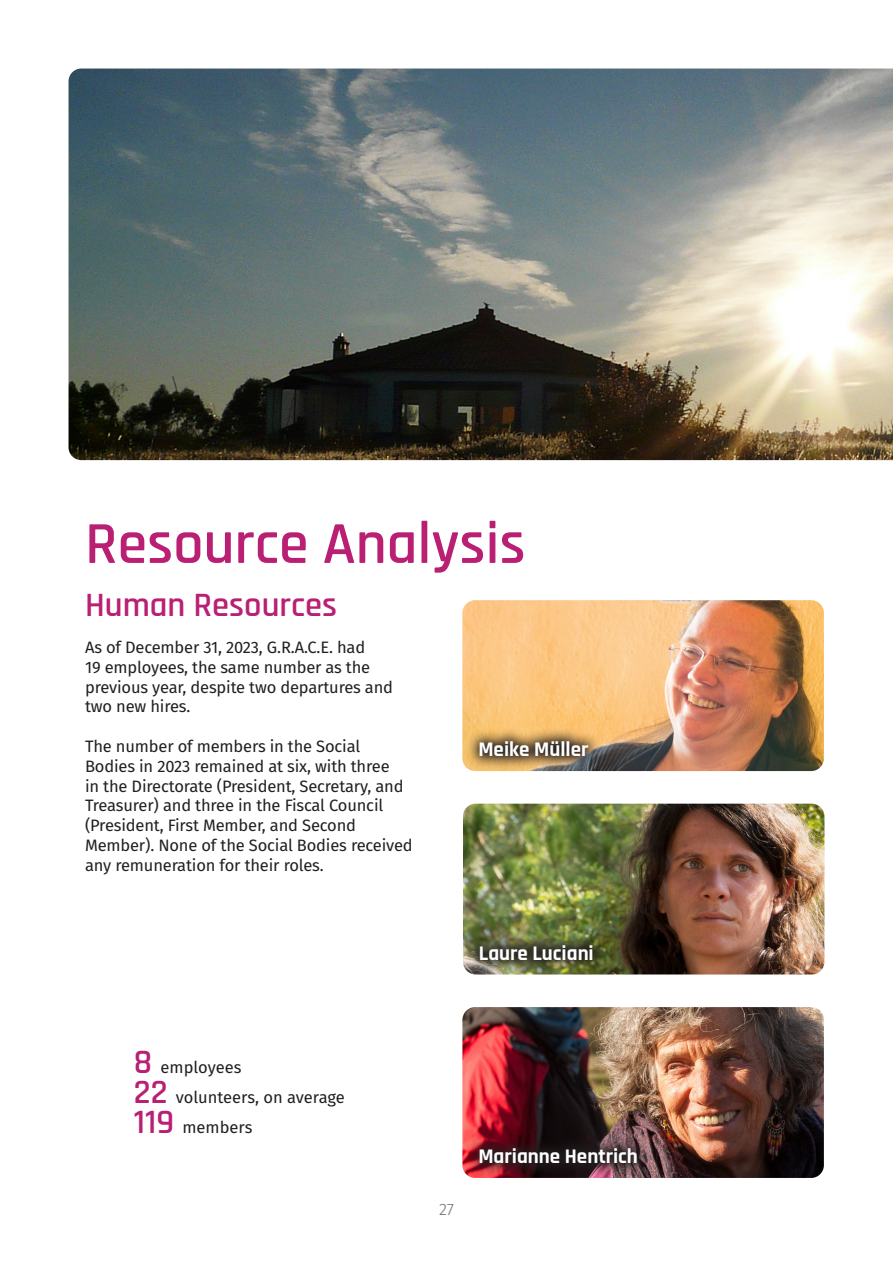
<style>
.page{position:relative;width:893px;height:1263px;background:#fff}
.page>*{position:absolute;margin:0;border:0;box-sizing:border-box;transform-origin:0 0}
.t1{font:600 60px "Rajdhani";color:#b92073}
.t2{font:600 34.5px "Rajdhani";color:#b92073}
.t3{font:700 21px "Rajdhani";color:#fff}
.t4{font:16.5px/19.8px "Fira Sans";letter-spacing:-.01em;color:#231f20}
.t5{font:300 16.5px "Fira Sans";color:#6c6d70}
.s1{font-family:"Rajdhani";font-weight:600;font-size:34.5px;color:#b92073}
</style>
<div class="page">
<img style="left:462px;top:600px;width:362px;height:171px">
<svg style="left:466px;top:728px;width:135px;height:42px;background:#9e8053"></svg>
<img style="left:463px;top:804px;width:361px;height:170px">
<img style="left:462px;top:1007px;width:362px;height:171px">
<img style="left:466px;top:1135px;width:185px;height:42px">
<img style="left:466px;top:931px;width:140px;height:42px">
<img style="left:69px;top:69px;width:824px;height:391px">
<p class="t1" style="left:85px;top:508px;width:442px">Resource Analysis</p>
<p class="t2" style="left:85px;top:585px;width:253px">Human Resources</p>
<p class="t4" style="left:85px;top:637px;width:310px">As of December 31, 2023, G.R.A.C.E. had<br>19 employees, the same number as the previous year, despite two departures and two new hires.</p>
<p class="t4" style="left:85px;top:736px;width:329px">The number of members in the Social Bodies in 2023 remained at six, with three<br>in the Directorate (President, Secretary, and Treasurer) and three in the Fiscal Council (President, First Member, and Second Member). None of the Social Bodies received any remuneration for their roles.</p>
<p class="t3" style="left:478px;top:737px;width:112px">Meike Müller</p>
<p class="t3" style="left:479px;top:940px;width:116px">Laure Luciani</p>
<p class="t4" style="left:134px;top:1057px;width:109px"><span class="s1">8</span> employees</p>
<p class="t4" style="left:134px;top:1087px;width:212px"><span class="s1">22</span> volunteers, on average</p>
<p class="t4" style="left:134px;top:1117px;width:120px"><span class="s1">119</span> members</p>
<p class="t5" style="left:439px;top:1197px;width:16px">27</p>
<p class="t3" style="left:478px;top:1144px;width:161px">Marianne Hentrich</p>
</div>
